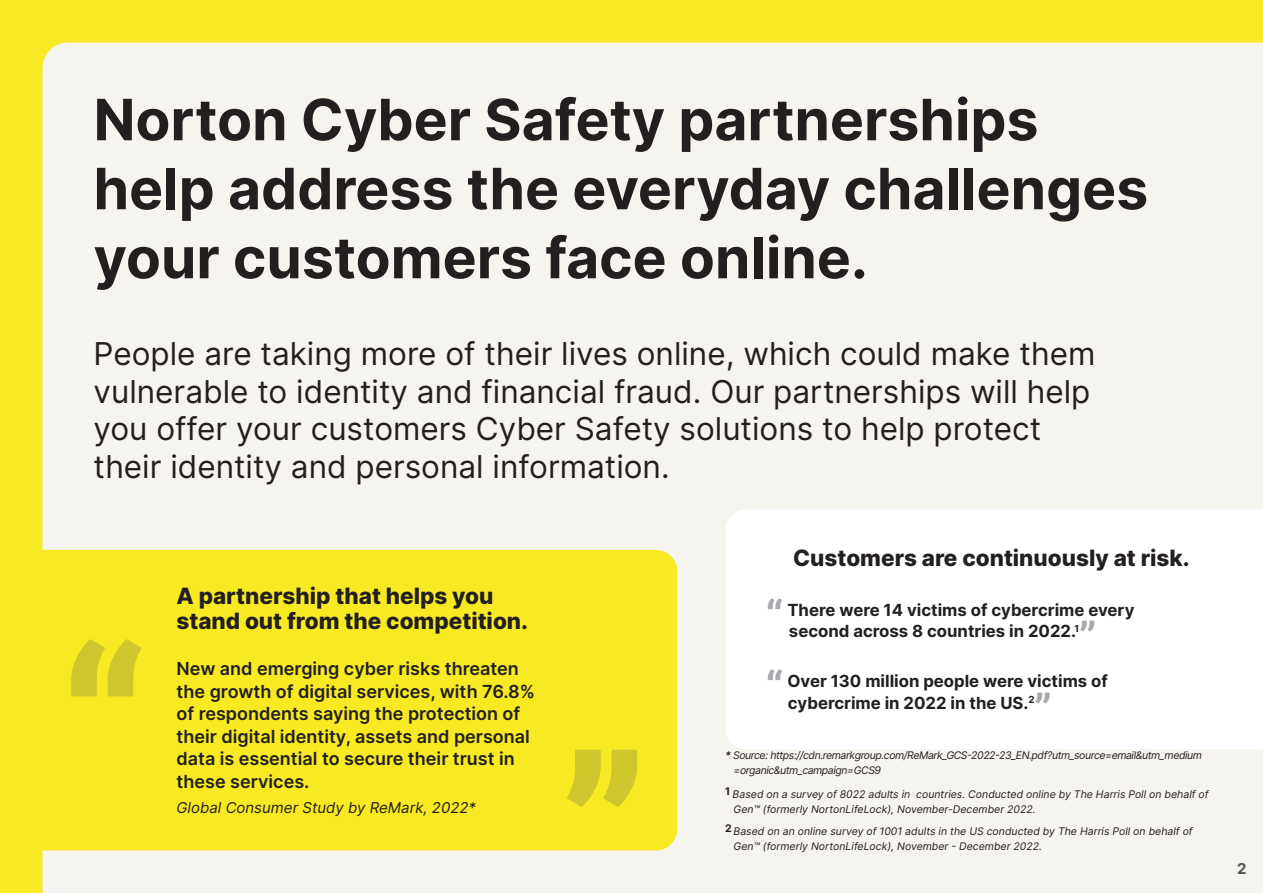
<style>
.page{position:relative;width:1263px;height:893px;background:#f8eb25}
.page>*{position:absolute;margin:0;border:0;box-sizing:border-box;transform-origin:0 0}
.t1{font:700 57px/69px "Inter";color:#231f20}
.t2{font:700 41.85px "Inter";color:#a8a9ad}
.t3{font:31.5px/37.5px "Inter";color:#231f20}
.t4{font:800 22.5px/25.5px "Inter";color:#231f20}
.t5{font:600 18px/22.5px "Inter";color:#231f20}
.t6{font:700 16.65px/20.9px "Inter";color:#231f20}
.t7{font:italic 15px "Inter";color:#231f20}
.t8{font:700 15px "Inter";color:#555551}
.t9{font:italic 10.5px/15px "Inter";color:#231f20}
.t10{font:italic 10.5px/15px "Inter";letter-spacing:-.04em;color:#231f20}
.s1{font-weight:700}
</style>
<div class="page">
<div style="left:43px;top:43px;width:1220px;height:850px;background:#f5f4ef"></div>
<div style="left:725px;top:509px;width:538px;height:240px;background:#fff"></div>
<svg style="left:43px;top:550px;width:634px;height:300px"></svg>
<svg style="left:71px;top:639px;width:71px;height:57px"></svg>
<svg style="left:567px;top:750px;width:70px;height:57px"></svg>
<p class="t1" style="left:94px;top:83px;width:1056px">Norton Cyber Safety partnerships help address the everyday challenges your customers face online.</p>
<p class="t3" style="left:94px;top:334px;width:1003px">People are taking more of their lives online, which could make them vulnerable to identity and financial fraud. Our partnerships will help you offer your customers Cyber Safety solutions to help protect their identity and personal information.</p>
<p class="t4" style="left:176px;top:582px;width:353px">A partnership that helps you stand out from the competition.</p>
<p class="t5" style="left:176px;top:657px;width:360px">New and emerging cyber risks threaten the growth of digital services, with 76.8% of respondents saying the protection of their digital identity, assets and personal data is essential to secure their trust in these services.</p>
<p class="t7" style="left:176px;top:797px;width:301px">Global Consumer Study by ReMark, 2022*</p>
<p class="t4" style="left:793px;top:545px;width:398px">Customers are continuously at risk.</p>
<p class="t2" style="left:766px;top:584px;width:19px">“</p>
<p class="t6" style="left:787px;top:599px;width:349px">There were 14 victims of cybercrime every second across 8 countries in 2022.<sup>1</sup></p>
<p class="t2" style="left:1079px;top:604px;width:19px">”</p>
<p class="t2" style="left:766px;top:654px;width:19px">“</p>
<p class="t6" style="left:787px;top:670px;width:322px">Over 130 million people were victims of</p>
<p class="t6" style="left:788px;top:692px;width:248px">cybercrime in 2022 in the US.<sup>2</sup></p>
<p class="t2" style="left:1035px;top:676px;width:19px">”</p>
<p class="t10" style="left:733px;top:748px;width:470px;text-indent:-9px"><span class="s1">*</span> Source: https://cdn.remarkgroup.com/ReMark_GCS-2022-23_EN.pdf?utm_source=email&amp;utm_medium =organic&amp;utm_campaign=GCS9</p>
<p class="t9" style="left:733px;top:786px;width:477px;text-indent:-9px"><sup>1</sup> Based on a survey of 8022 adults in countries. Conducted online by The Harris Poll on behalf of<br>Gen™ (formerly NortonLifeLock), November-December 2022.</p>
<p class="t9" style="left:733px;top:824px;width:461px;text-indent:-9px"><sup>2</sup> Based on an online survey of 1001 adults in the US conducted by The Harris Poll on behalf of<br>Gen™ (formerly NortonLifeLock), November - December 2022.</p>
<p class="t8" style="left:1237px;top:857px;width:11px">2</p>
</div>
